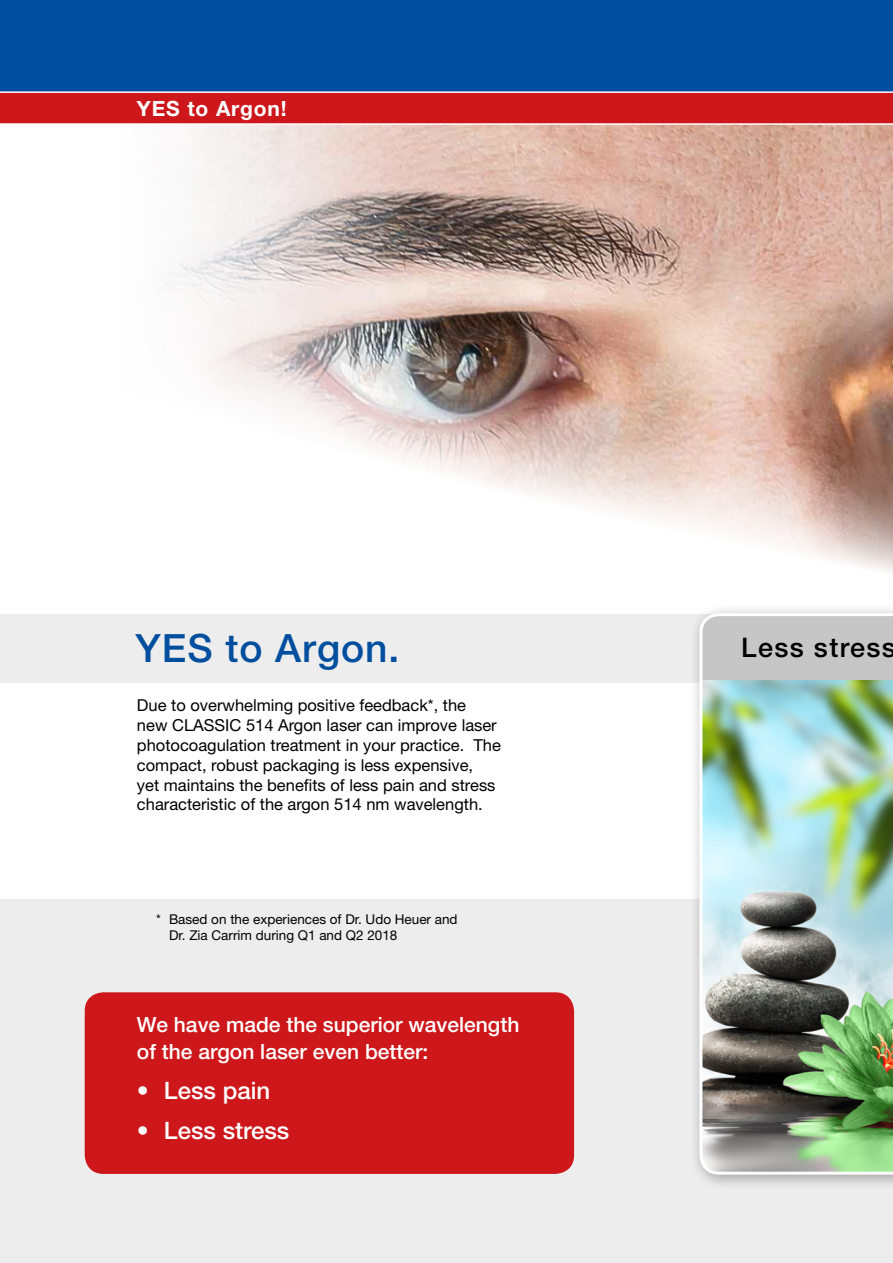
<style>
.page{position:relative;width:893px;height:1263px;background:#fff}
.page>*{position:absolute;margin:0;border:0;box-sizing:border-box;transform-origin:0 0}
.t1{font:500 39px "Helvetica Neue LT Pro";letter-spacing:.025em;color:#004f9f}
.t2{font:500 27px "Helvetica Neue LT Pro";letter-spacing:.05em;color:#000}
.t3{font:500 24px "Helvetica Neue LT Pro";color:#fff}
.t4{font:500 21px/27px "Helvetica Neue LT Pro";color:#fff}
.t5{font:700 21px "Helvetica Neue LT Pro";letter-spacing:.04em;color:#fff}
.t6{font:16.5px/19.8px "Helvetica Neue LT Pro";color:#000}
.t7{font:13.5px/16.2px "Helvetica Neue LT Pro";color:#000}
</style>
<div class="page">
<div style="left:0;top:899px;width:893px;height:364px;background:#ededed"></div>
<svg style="left:165px;top:125px;width:728px;height:198px;background:#d2b8ae"></svg>
<img style="left:0;top:323px;width:893px;height:360px">
<div style="left:0;top:0;width:893px;height:106px;background:#004f9f"></div>
<svg style="left:0;top:91px;width:893px;height:34px;background:#cf2d30"></svg>
<div style="left:0;top:614px;width:754px;height:68px;background:#ededed"></div>
<div style="left:689px;top:602px;width:204px;height:589px;background:#000;opacity:.37"></div>
<img style="left:699px;top:613px;width:194px;height:562px">
<div style="left:85px;top:993px;width:488px;height:180px;background:#cd171a;border-radius:18px"></div>
<div style="left:85px;top:992px;width:489px;height:182px;border:2px solid #cd171a;border-radius:18px"></div>
<p class="t5" style="left:137px;top:95px;width:151px">YES to Argon!</p>
<h1 class="t1" style="left:136px;top:625px;width:265px">YES to Argon.</h1>
<h2 class="t2" style="left:741px;top:632px;width:156px">Less stress</h2>
<p class="t6" style="left:137px;top:695px;width:366px">Due to overwhelming positive feedback*, the<br>new CLASSIC 514 Argon laser can improve laser photocoagulation treatment in your practice. The compact, robust packaging is less expensive,<br>yet maintains the benefits of less pain and stress characteristic of the argon 514 nm wavelength.</p>
<p class="t7" style="left:169px;top:910px;width:290px;text-indent:-13px">* Based on the experiences of Dr. Udo Heuer and<br>Dr. Zia Carrim during Q1 and Q2 2018</p>
<p class="t4" style="left:137px;top:1010px;width:384px">We have made the superior wavelength of the argon laser even better:</p>
<h3 class="t3" style="left:137px;top:1075px;width:135px">• Less pain</h3>
<h3 class="t3" style="left:137px;top:1115px;width:154px">• Less stress</h3>
</div>
